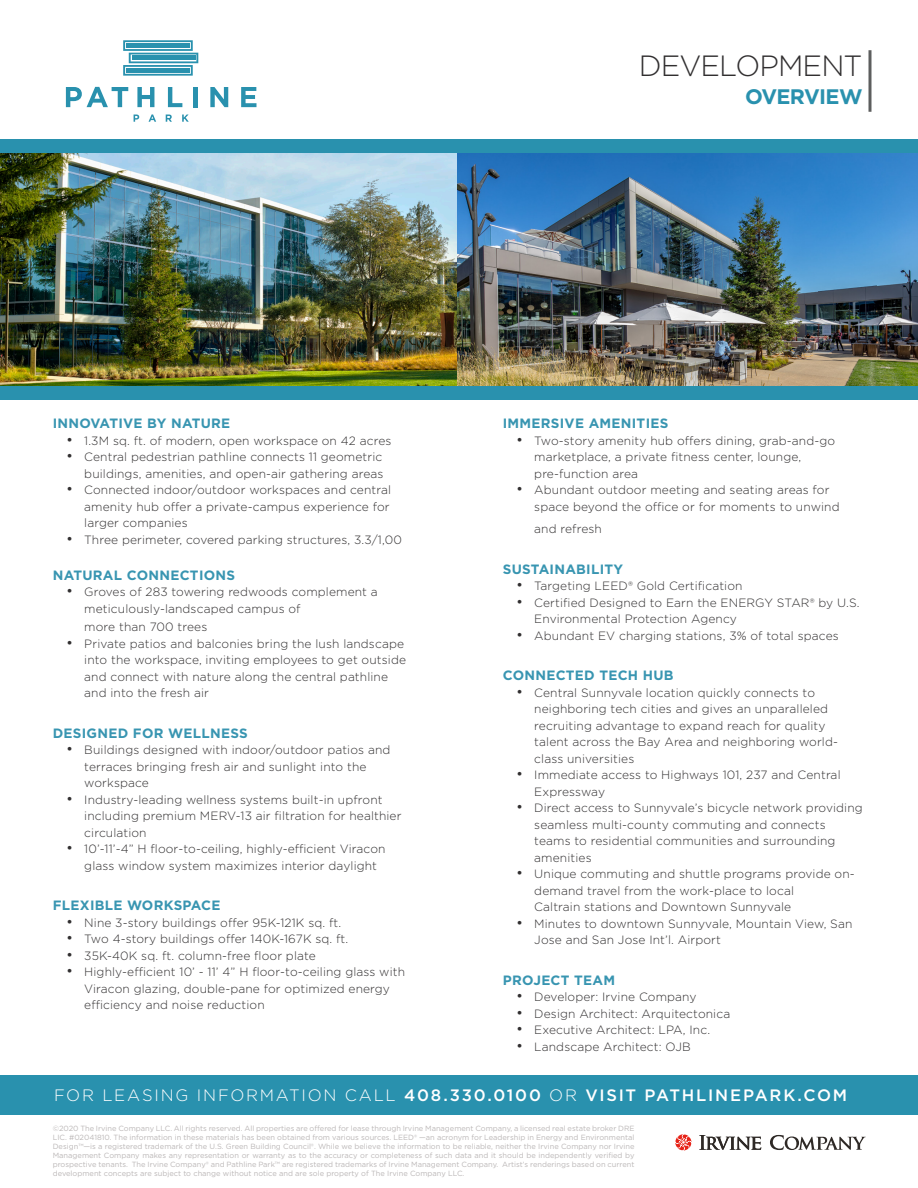
<style>
.page{position:relative;width:918px;height:1188px;background:#fff}
.page>*{position:absolute;margin:0;border:0;box-sizing:border-box;transform-origin:0 0}
.t1{font:300 29.25px "Gotham";letter-spacing:-.03em;color:#312f30}
.t2{font:700 21px "Gotham";letter-spacing:-.03em;color:#2991ae}
.t3{font:500 16.5px "Gotham";letter-spacing:.105em;color:#fff}
.Section_Header{font:700 13.5px "Gotham";letter-spacing:.02em;color:#3895b1}
.t4{font:300 12px/16.5px "Gotham";letter-spacing:.01em;color:#312f30}
.t5{font:7.5px/9px "Gotham";color:#bbb7b7;text-align:justify}
.s1{font-size:15px}
.s2{font-weight:300}
</style>
<div class="page">
<svg style="left:134px;top:115px;width:5px;height:7px"></svg>
<svg style="left:149px;top:114px;width:7px;height:8px"></svg>
<svg style="left:166px;top:115px;width:6px;height:7px"></svg>
<svg style="left:182px;top:115px;width:7px;height:7px"></svg>
<svg style="left:66px;top:87px;width:62px;height:20px"></svg>
<svg style="left:137px;top:87px;width:17px;height:20px"></svg>
<svg style="left:168px;top:87px;width:14px;height:20px"></svg>
<hr style="left:193px;top:87px;width:4px;height:20px;background:#2991ae">
<svg style="left:210px;top:87px;width:18px;height:20px"></svg>
<svg style="left:241px;top:87px;width:15px;height:20px"></svg>
<svg style="left:123px;top:40px;width:75px;height:36px"></svg>
<img style="left:0;top:153px;width:918px;height:233px">
<div style="left:0;top:386px;width:918px;height:14px;background:#2991ae"></div>
<div style="left:0;top:139px;width:918px;height:14px;background:#2991ae"></div>
<svg style="left:868px;top:50px;width:4px;height:62px"></svg>
<svg style="left:770px;top:1135px;width:96px;height:15px"></svg>
<svg style="left:699px;top:1135px;width:62px;height:15px"></svg>
<svg style="left:675px;top:1134px;width:17px;height:17px"></svg>
<div style="left:0;top:1076px;width:918px;height:39px;background:#2991ae"></div>
<p class="t1" style="left:639px;top:47px;width:225px">DEVELOPMENT</p>
<p class="t2" style="left:745px;top:82px;width:119px">OVERVIEW</p>
<p class="Section_Header" style="left:53px;top:414px;width:179px">INNOVATIVE BY NATURE</p>
<p class="t4" style="left:66px;top:432px;width:327px"><span class="s1">•</span> 1.3M sq. ft. of modern, open workspace on 42 acres</p>
<p class="t4" style="left:66px;top:448px;width:319px;text-align:right"><span class="s1">•</span> Central pedestrian pathline connects 11 geometric buildings, amenities, and open-air gathering areas</p>
<p class="t4" style="left:84px;top:481px;width:308px;text-align:justify;text-indent:-18px"><span class="s1">•</span> Connected indoor/outdoor workspaces and central amenity hub offer a private-campus experience for larger companies</p>
<p class="t4" style="left:66px;top:531px;width:337px"><span class="s1">•</span> Three perimeter, covered parking structures, 3.3/1,00</p>
<p class="Section_Header" style="left:53px;top:566px;width:184px">NATURAL CONNECTIONS</p>
<p class="t4" style="left:84px;top:583px;width:295px;text-indent:-18px"><span class="s1">•</span> Groves of 283 towering redwoods complement a meticulously-landscaped campus of</p>
<p class="t4" style="left:84px;top:619px;width:125px">more than 700 trees</p>
<p class="t4" style="left:84px;top:635px;width:323px;text-indent:-18px"><span class="s1">•</span> Private patios and balconies bring the lush landscape into the workspace, inviting employees to get outside and connect with nature along the central pathline and into the fresh air</p>
<p class="Section_Header" style="left:53px;top:724px;width:196px">DESIGNED FOR WELLNESS</p>
<p class="t4" style="left:84px;top:742px;width:308px;text-indent:-18px"><span class="s1">•</span> Buildings designed with indoor/outdoor patios and terraces bringing fresh air and sunlight into the workspace</p>
<p class="t4" style="left:84px;top:791px;width:319px;text-indent:-18px"><span class="s1">•</span> Industry-leading wellness systems built-in upfront including premium MERV-13 air filtration for healthier circulation</p>
<p class="t4" style="left:84px;top:841px;width:303px;text-indent:-18px"><span class="s1">•</span> 10’-11’-4” H floor-to-ceiling, highly-efficient Viracon glass window system maximizes interior daylight</p>
<p class="Section_Header" style="left:53px;top:897px;width:169px">FLEXIBLE WORKSPACE</p>
<p class="t4" style="left:66px;top:914px;width:276px"><span class="s1">•</span> Nine 3-story buildings offer 95K-121K sq. ft.</p>
<p class="t4" style="left:66px;top:931px;width:283px"><span class="s1">•</span> Two 4-story buildings offer 140K-167K sq. ft.</p>
<p class="t4" style="left:66px;top:947px;width:251px"><span class="s1">•</span> 35K-40K sq. ft. column-free floor plate</p>
<p class="t4" style="left:84px;top:964px;width:322px;text-indent:-18px"><span class="s1">•</span> Highly-efficient 10’ - 11’ 4” H floor-to-ceiling glass with<br>Viracon glazing, double-pane for optimized energy efficiency and noise reduction</p>
<p class="Section_Header" style="left:503px;top:414px;width:167px">IMMERSIVE AMENITIES</p>
<p class="t4" style="left:534px;top:432px;width:302px;text-indent:-18px"><span class="s1">•</span> Two-story amenity hub offers dining, grab-and-go marketplace, a private fitness center, lounge, pre-function area</p>
<p class="t4" style="left:534px;top:481px;width:307px;text-indent:-18px"><span class="s1">•</span> Abundant outdoor meeting and seating areas for space beyond the office or for moments to unwind</p>
<p class="t4" style="left:534px;top:520px;width:69px">and refresh</p>
<p class="Section_Header" style="left:503px;top:560px;width:122px">SUSTAINABILITY</p>
<p class="t4" style="left:516px;top:577px;width:228px"><span class="s1">•</span> Targeting LEED® Gold Certification</p>
<p class="t4" style="left:534px;top:594px;width:327px;text-indent:-18px"><span class="s1">•</span> Certified Designed to Earn the ENERGY STAR® by U.S.<br>Environmental Protection Agency</p>
<p class="t4" style="left:516px;top:627px;width:324px"><span class="s1">•</span> Abundant EV charging stations, 3% of total spaces</p>
<p class="Section_Header" style="left:503px;top:666px;width:172px">CONNECTED TECH HUB</p>
<p class="t4" style="left:534px;top:684px;width:305px;text-indent:-18px"><span class="s1">•</span> Central Sunnyvale location quickly connects to neighboring tech cities and gives an unparalleled recruiting advantage to expand reach for quality talent across the Bay Area and neighboring world&shy;class universities</p>
<p class="t4" style="left:534px;top:766px;width:308px;text-indent:-18px"><span class="s1">•</span> Immediate access to Highways 101, 237 and Central<br>Expressway</p>
<p class="t4" style="left:534px;top:799px;width:330px;text-indent:-18px"><span class="s1">•</span> Direct access to Sunnyvale’s bicycle network providing seamless multi-county commuting and connects teams to residential communities and surrounding amenities</p>
<p class="t4" style="left:534px;top:865px;width:322px;text-indent:-18px"><span class="s1">•</span> Unique commuting and shuttle programs provide on&shy;demand travel from the work-place to local<br>Caltrain stations and Downtown Sunnyvale</p>
<p class="t4" style="left:534px;top:915px;width:320px;text-indent:-18px"><span class="s1">•</span> Minutes to downtown Sunnyvale, Mountain View, San<br>Jose and San Jose Int’l. Airport</p>
<p class="Section_Header" style="left:503px;top:971px;width:114px">PROJECT TEAM</p>
<p class="t4" style="left:516px;top:988px;width:182px"><span class="s1">•</span> Developer: Irvine Company</p>
<p class="t4" style="left:516px;top:1005px;width:215px"><span class="s1">•</span> Design Architect: Arquitectonica</p>
<p class="t4" style="left:516px;top:1021px;width:195px"><span class="s1">•</span> Executive Architect: LPA, Inc.</p>
<p class="t4" style="left:516px;top:1038px;width:176px"><span class="s1">•</span> Landscape Architect: OJB</p>
<p class="t3" style="left:54px;top:1085px;width:795px"><span class="s2">FOR LEASING INFORMATION CALL</span> 408.330.0100 <span class="s2">OR</span> VISIT PATHLINEPARK.COM</p>
<p class="t5" style="left:53px;top:1124px;width:583px">©2020 The Irvine Company LLC. All rights reserved. All properties are offered for lease through Irvine Management Company, a licensed real estate broker DRE LIC. #02041810. The information in these materials has been obtained from various sources. LEED® —an acronym for Leadership in Energy and Environmental Design™—is a registered trademark of the U.S. Green Building Council®. While we believe the information to be reliable, neither the Irvine Company nor Irvine Management Company makes any representation or warranty as to the accuracy or completeness of such data and it should be independently verified by prospective tenants. The Irvine Company® and Pathline Park™ are registered trademarks of Irvine Management Company. Artist’s renderings based on current development concepts are subject to change without notice and are sole property of The Irvine Company LLC.</p>
</div>
